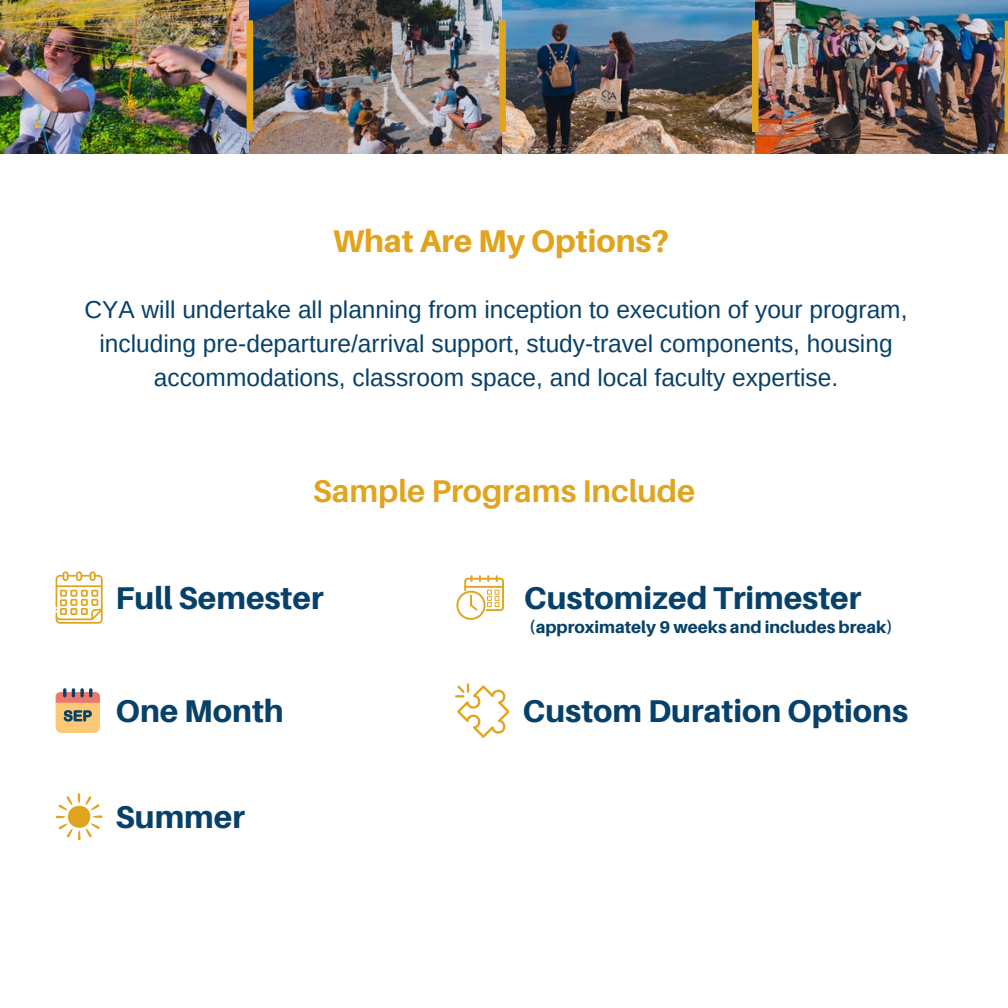
<style>
.page{position:relative;width:1008px;height:1008px;background:#fff}
.page>*{position:absolute;margin:0;border:0;box-sizing:border-box;transform-origin:0 0}
.t1{font:800 31.5px "Aileron";color:#074169}
.t2{font:700 31.5px "Aileron";color:#e1a41e}
.t3{font:800 31.5px "Aileron";color:#e1a41e}
.t4{font:24.5px/34.1px "Arimo";color:#074169;text-align:center}
.t5{font:800 16.97px "Aileron";color:#074169}
</style>
<div class="page">
<img style="left:0;top:0;width:1008px;height:153px">
<div style="left:499px;top:20px;width:7px;height:112px;background:#e1a41e"></div>
<div style="left:247px;top:20px;width:6px;height:112px;background:#e1a41e"></div>
<div style="left:752px;top:20px;width:7px;height:112px;background:#e1a41e"></div>
<hr style="left:1005px;top:21px;width:3px;height:111px;background:#e1a41e">
<svg style="left:456px;top:575px;width:48px;height:45px"></svg>
<svg style="left:56px;top:571px;width:47px;height:53px"></svg>
<svg style="left:56px;top:688px;width:44px;height:45px;background:#d1a77c"></svg>
<svg style="left:56px;top:793px;width:47px;height:47px"></svg>
<svg style="left:455px;top:683px;width:54px;height:54px"></svg>
<p class="t3" style="left:333px;top:221px;width:338px">What Are My Options?</p>
<p class="t4" style="left:84px;top:292px;width:825px">CYA will undertake all planning from inception to execution of your program, including pre-departure/arrival support, study-travel components, housing accommodations, classroom space, and local faculty expertise.</p>
<p class="t2" style="left:313px;top:472px;width:384px">Sample Programs Include</p>
<p class="t1" style="left:116px;top:578px;width:210px">Full Semester</p>
<p class="t1" style="left:524px;top:578px;width:339px">Customized Trimester</p>
<p class="t5" style="left:529px;top:617px;width:365px">(approximately 9 weeks and includes break)</p>
<p class="t1" style="left:116px;top:691px;width:170px">One Month</p>
<p class="t1" style="left:523px;top:691px;width:387px">Custom Duration Options</p>
<p class="t1" style="left:116px;top:797px;width:131px">Summer</p>
</div>
